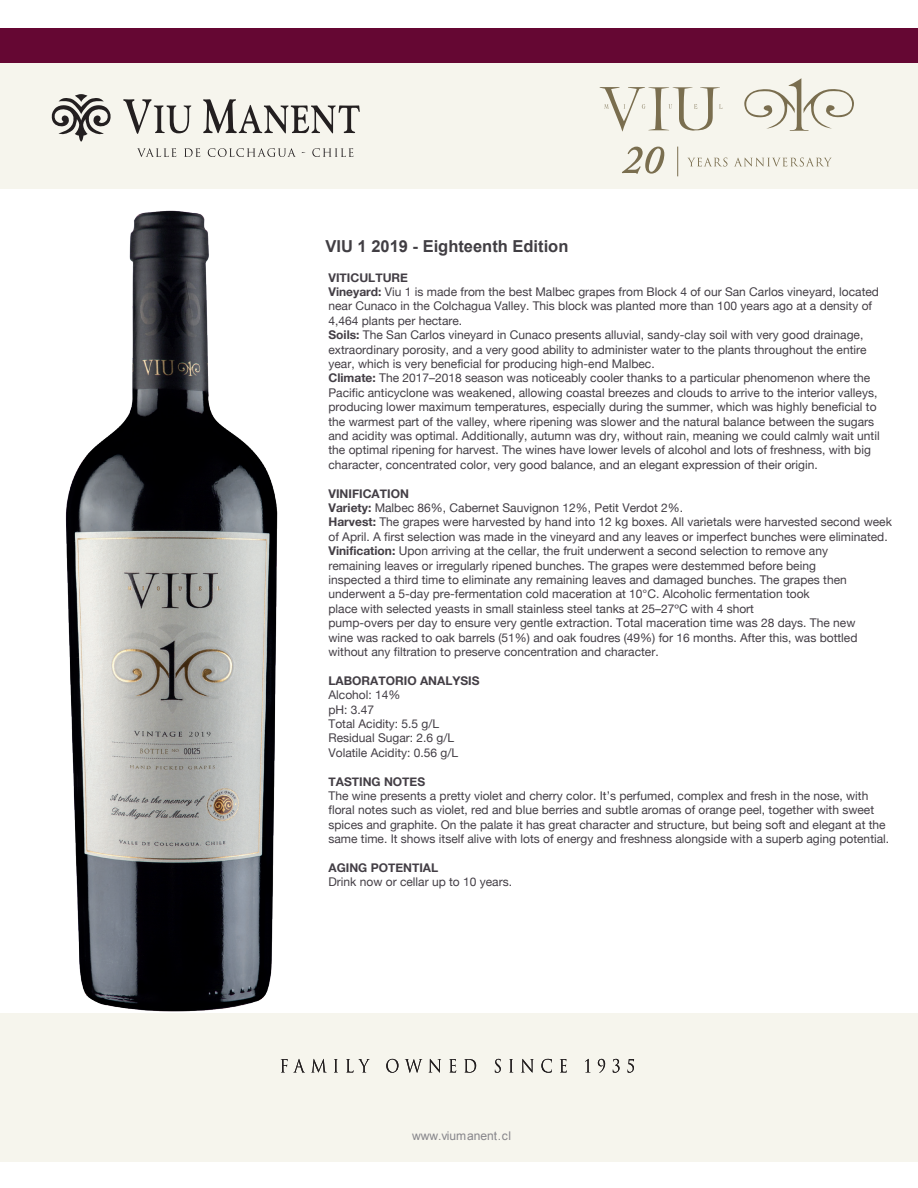
<style>
.page{position:relative;width:918px;height:1188px;background:#fff}
.page>*{position:absolute;margin:0;border:0;box-sizing:border-box;transform-origin:0 0}
.t1{font:700 16.5px "Arial";color:#413e43}
.t2{font:12px/14.4px "Helvetica Neue";color:#433e45}
.t3{font:700 12px "Helvetica Neue";color:#433e45}
.t4{font:12px "Arial";color:#87868b}
.s1{font-weight:700}
</style>
<div class="page">
<div style="left:0;top:28px;width:918px;height:36px;background:#650733"></div>
<div style="left:0;top:64px;width:918px;height:125px;background:#f6f5ed"></div>
<div style="left:0;top:1013px;width:918px;height:148px;background:#f6f5ed"></div>
<svg style="left:51px;top:94px;width:60px;height:48px"></svg>
<svg style="left:123px;top:99px;width:68px;height:35px"></svg>
<svg style="left:203px;top:99px;width:157px;height:34px"></svg>
<svg style="left:137px;top:148px;width:39px;height:9px"></svg>
<svg style="left:184px;top:148px;width:16px;height:9px"></svg>
<svg style="left:208px;top:148px;width:88px;height:9px"></svg>
<svg style="left:312px;top:148px;width:41px;height:9px"></svg>
<svg style="left:281px;top:1059px;width:23px;height:13px"></svg>
<svg style="left:312px;top:1059px;width:14px;height:13px"></svg>
<svg style="left:334px;top:1059px;width:4px;height:13px"></svg>
<svg style="left:346px;top:1059px;width:24px;height:14px"></svg>
<svg style="left:386px;top:1059px;width:12px;height:14px"></svg>
<svg style="left:405px;top:1059px;width:17px;height:14px"></svg>
<svg style="left:429px;top:1059px;width:12px;height:14px"></svg>
<svg style="left:449px;top:1059px;width:7px;height:14px"></svg>
<svg style="left:464px;top:1059px;width:12px;height:14px"></svg>
<svg style="left:495px;top:1059px;width:6px;height:14px"></svg>
<svg style="left:509px;top:1059px;width:4px;height:13px"></svg>
<svg style="left:521px;top:1059px;width:13px;height:14px"></svg>
<svg style="left:541px;top:1059px;width:11px;height:14px"></svg>
<svg style="left:560px;top:1059px;width:7px;height:14px"></svg>
<svg style="left:585px;top:1059px;width:4px;height:13px"></svg>
<svg style="left:598px;top:1059px;width:7px;height:14px"></svg>
<svg style="left:613px;top:1059px;width:7px;height:14px"></svg>
<svg style="left:628px;top:1059px;width:6px;height:14px"></svg>
<img style="left:65px;top:210px;width:213px;height:802px">
<svg style="left:622px;top:147px;width:42px;height:27px"></svg>
<svg style="left:688px;top:158px;width:39px;height:9px"></svg>
<svg style="left:734px;top:158px;width:97px;height:9px"></svg>
<svg style="left:677px;top:147px;width:1px;height:29px"></svg>
<svg style="left:744px;top:78px;width:110px;height:53px"></svg>
<svg style="left:600px;top:87px;width:122px;height:45px"></svg>
<h1 class="t1" style="left:326px;top:236px;width:244px">VIU 1 2019 - Eighteenth Edition</h1>
<p class="t2" style="left:328px;top:271px;width:553px"><span class="s1">VITICULTURE<br>Vineyard:</span> Viu 1 is made from the best Malbec grapes from Block 4 of our San Carlos vineyard, located near Cunaco in the Colchagua Valley. This block was planted more than 100 years ago at a density of 4,464 plants per hectare.<br><span class="s1">Soils:</span> The San Carlos vineyard in Cunaco presents alluvial, sandy-clay soil with very good drainage, extraordinary porosity, and a very good ability to administer water to the plants throughout the entire year, which is very beneficial for producing high-end Malbec.<br><span class="s1">Climate:</span> The 2017–2018 season was noticeably cooler thanks to a particular phenomenon where the Pacific anticyclone was weakened, allowing coastal breezes and clouds to arrive to the interior valleys, producing lower maximum temperatures, especially during the summer, which was highly beneficial to the warmest part of the valley, where ripening was slower and the natural balance between the sugars and acidity was optimal. Additionally, autumn was dry, without rain, meaning we could calmly wait until the optimal ripening for harvest. The wines have lower levels of alcohol and lots of freshness, with big character, concentrated color, very good balance, and an elegant expression of their origin.</p>
<p class="t2" style="left:328px;top:487px;width:565px"><span class="s1">VINIFICATION<br>Variety:</span> Malbec 86%, Cabernet Sauvignon 12%, Petit Verdot 2%.<br><span class="s1">Harvest:</span> The grapes were harvested by hand into 12 kg boxes. All varietals were harvested second week of April. A first selection was made in the vineyard and any leaves or imperfect bunches were eliminated.<br><span class="s1">Vinification:</span> Upon arriving at the cellar, the fruit underwent a second selection to remove any<br>remaining leaves or irregularly ripened bunches. The grapes were destemmed before being<br>inspected a third time to eliminate any remaining leaves and damaged bunches. The grapes then underwent a 5-day pre-fermentation cold maceration at 10°C. Alcoholic fermentation took<br>place with selected yeasts in small stainless steel tanks at 25–27ºC with 4 short<br>pump-overs per day to ensure very gentle extraction. Total maceration time was 28 days. The new<br>wine was racked to oak barrels (51%) and oak foudres (49%) for 16 months. After this, was bottled without any filtration to preserve concentration and character.</p>
<p class="t3" style="left:328px;top:671px;width:153px">LABORATORIO ANALYSIS</p>
<p class="t2" style="left:328px;top:688px;width:131px">Alcohol: 14%<br>pH: 3.47<br>Total Acidity: 5.5 g/L<br>Residual Sugar: 2.6 g/L<br>Volatile Acidity: 0.56 g/L</p>
<p class="t3" style="left:328px;top:772px;width:98px">TASTING NOTES</p>
<p class="t2" style="left:328px;top:789px;width:562px">The wine presents a pretty violet and cherry color. It’s perfumed, complex and fresh in the nose, with floral notes such as violet, red and blue berries and subtle aromas of orange peel, together with sweet spices and graphite. On the palate it has great character and structure, but being soft and elegant at the same time. It shows itself alive with lots of energy and freshness alongside with a superb aging potential.</p>
<p class="t3" style="left:328px;top:858px;width:111px">AGING POTENTIAL</p>
<p class="t2" style="left:328px;top:876px;width:185px">Drink now or cellar up to 10 years.</p>
<p class="t4" style="left:412px;top:1128px;width:101px">www.viumanent.cl</p>
</div>
